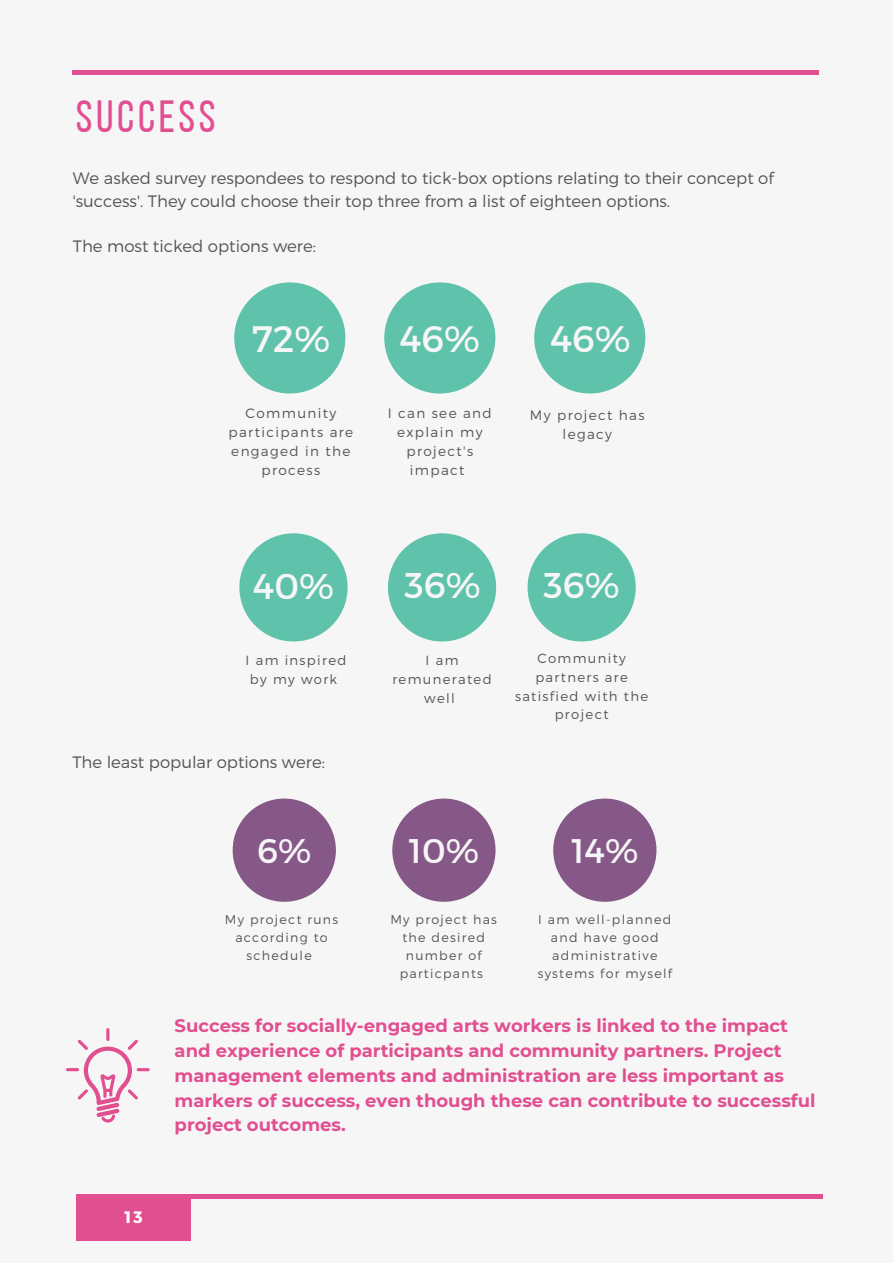
<style>
.page{position:relative;width:893px;height:1264px;background:#fff}
.page>*{position:absolute;margin:0;border:0;box-sizing:border-box;transform-origin:0 0}
.t1{font:45px "Bebas Neue";letter-spacing:.08em;color:#e24f91}
.t2{font:36.75px "Montserrat";color:#f6f6f6}
.t3{font:35.85px "Montserrat";color:#f6f6f6}
.t4{font:34.2px "Montserrat";color:#f6f6f6}
.t5{font:700 18px/24.8px "Montserrat";color:#e24f91}
.t6{font:300 16.5px/22.5px "Montserrat";color:#545454}
.t7{font:700 16.5px "Montserrat";color:#fff}
.t8{font:300 13.65px/19.2px "Montserrat";letter-spacing:.1em;color:#545454;text-align:center}
.t9{font:300 13.2px/18.8px "Montserrat";letter-spacing:.1em;color:#545454;text-align:center}
.t10{font:300 12.6px/17.9px "Montserrat";letter-spacing:.1em;color:#545454;text-align:center}
</style>
<div class="page">
<div style="left:0;top:0;width:892px;height:1262px;background:#f6f6f6"></div>
<hr style="left:72px;top:71px;width:747px;height:3px;background:#e24f91">
<div style="left:233px;top:798px;width:103px;height:103px;background:#855888;border-radius:50%"></div>
<div style="left:392px;top:798px;width:103px;height:103px;background:#855888;border-radius:50%"></div>
<div style="left:553px;top:798px;width:103px;height:103px;background:#855888;border-radius:50%"></div>
<div style="left:234px;top:282px;width:111px;height:111px;background:#5fc2aa;border-radius:50%"></div>
<div style="left:384px;top:282px;width:111px;height:111px;background:#5fc2aa;border-radius:50%"></div>
<div style="left:534px;top:282px;width:111px;height:111px;background:#5fc2aa;border-radius:50%"></div>
<div style="left:239px;top:533px;width:108px;height:108px;background:#5fc2aa;border-radius:50%"></div>
<div style="left:388px;top:533px;width:108px;height:108px;background:#5fc2aa;border-radius:50%"></div>
<div style="left:527px;top:533px;width:108px;height:108px;background:#5fc2aa;border-radius:50%"></div>
<svg style="left:66px;top:1028px;width:84px;height:94px"></svg>
<div style="left:76px;top:1194px;width:115px;height:46px;background:#e24f91"></div>
<hr style="left:76px;top:1194px;width:746px;height:4px;background:#e24f91">
<h1 class="t1" style="left:76px;top:98px;width:141px">SUCCESS</h1>
<p class="t6" style="left:73px;top:166px;width:702px">We asked survey respondees to respond to tick-box options relating to their concept of 'success'. They could choose their top three from a list of eighteen options.</p>
<p class="t6" style="left:73px;top:234px;width:245px">The most ticked options were:</p>
<h2 class="t2" style="left:252px;top:315px;width:80px">72%</h2>
<p class="t8" style="left:228px;top:402px;width:126px">Community participants are engaged in the process</p>
<h2 class="t2" style="left:399px;top:315px;width:82px">46%</h2>
<p class="t8" style="left:388px;top:402px;width:105px">I can see and explain my project's impact</p>
<h2 class="t2" style="left:550px;top:315px;width:82px">46%</h2>
<p class="t8" style="left:530px;top:404px;width:116px">My project has legacy</p>
<h3 class="t3" style="left:253px;top:563px;width:83px">40%</h3>
<h3 class="t3" style="left:404px;top:561px;width:78px">36%</h3>
<h3 class="t3" style="left:543px;top:561px;width:78px">36%</h3>
<p class="t9" style="left:245px;top:650px;width:102px">I am inspired by my work</p>
<p class="t9" style="left:392px;top:650px;width:101px">I am remunerated well</p>
<p class="t9" style="left:515px;top:648px;width:135px">Community partners are satisfied with the project</p>
<p class="t6" style="left:72px;top:749px;width:254px">The least popular options were:</p>
<h3 class="t4" style="left:257px;top:829px;width:56px">6%</h3>
<h3 class="t4" style="left:409px;top:829px;width:72px">10%</h3>
<h3 class="t4" style="left:571px;top:829px;width:68px">14%</h3>
<p class="t10" style="left:225px;top:909px;width:115px">My project runs according to schedule</p>
<p class="t10" style="left:390px;top:909px;width:108px">My project has the desired number of particpants</p>
<p class="t10" style="left:537px;top:909px;width:136px">I am well-planned and have good administrative systems for myself</p>
<p class="t7" style="left:124px;top:1206px;width:20px">13</p>
<p class="t5" style="left:174px;top:1013px;width:642px">Success for socially-engaged arts workers is linked to the impact and experience of participants and community partners. Project management elements and administration are less important as markers of success, even though these can contribute to successful project outcomes.</p>
</div>
